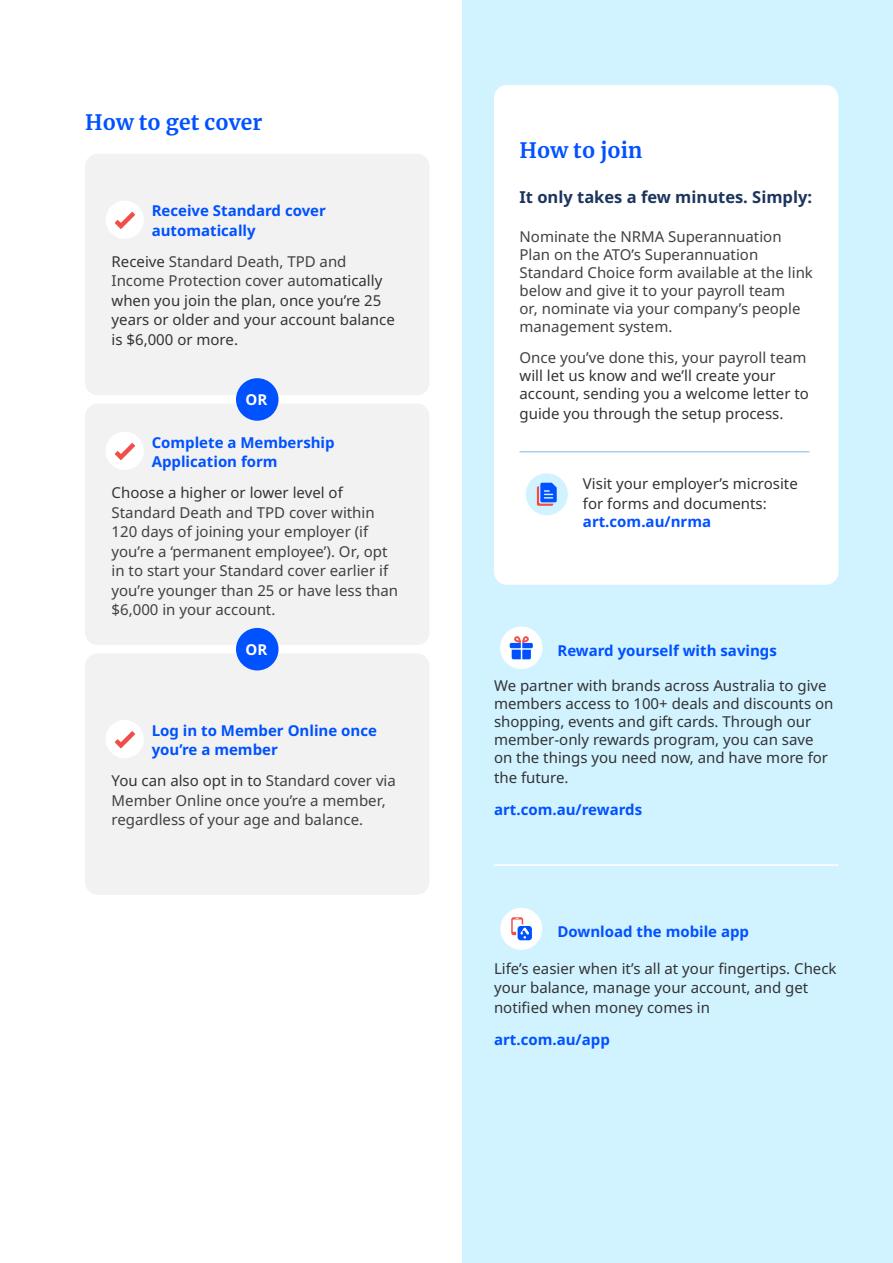
<style>
.page{position:relative;width:893px;height:1263px;background:#fff}
.page>*{position:absolute;margin:0;border:0;box-sizing:border-box;transform-origin:0 0}
.SEN-H1{font:700 21px "Merriweather";letter-spacing:.005em;color:#0051ff}
.SEN-H2{font:700 16.5px "Noto Sans";color:#1c355e}
.SEN-para{font:15px/19.5px "Noto Sans";color:#333}
.SEN-para-2{font:15px/19.5px "Noto Sans";color:#414042}
.SEN-H2-2{font:15px/18px "Noto Sans";color:#414042}
.SEN-para-3{font:700 15px/19.5px "Noto Sans";color:#0051ff}
.Box-Heading{font:700 15px "Noto Sans";color:#0051ff}
.SEN-para-4{font:700 15px "Noto Sans";color:#fff}
.s1{color:#414042}
.s2{color:#333}
</style>
<div class="page">
<div style="left:462px;top:0;width:431px;height:1263px;background:#d1f2ff"></div>
<div style="left:494px;top:85px;width:344px;height:500px;background:#fff;border-radius:13px"></div>
<hr style="left:519px;top:451px;width:290px;height:1px;background:#a1d0f9">
<div style="left:526px;top:473px;width:42px;height:42px;background:#d1f2ff;border-radius:50%"></div>
<svg style="left:537px;top:483px;width:20px;height:23px"></svg>
<div style="left:500px;top:626px;width:43px;height:43px;background:#fff;border-radius:50%"></div>
<svg style="left:510px;top:636px;width:23px;height:23px"></svg>
<hr style="left:494px;top:864px;width:344px;height:2px;background:#fff">
<div style="left:500px;top:908px;width:42px;height:42px;background:#fff;border-radius:50%"></div>
<svg style="left:511px;top:917px;width:21px;height:23px"></svg>
<div style="left:85px;top:154px;width:344px;height:241px;background:#f2f2f2;border-radius:13px"></div>
<div style="left:85px;top:653px;width:344px;height:242px;background:#f2f2f2;border-radius:13px"></div>
<div style="left:85px;top:404px;width:344px;height:241px;background:#f2f2f2;border-radius:13px"></div>
<div style="left:236px;top:378px;width:43px;height:43px;background:#0051ff;border-radius:50%"></div>
<div style="left:236px;top:628px;width:43px;height:42px;background:#0051ff;border-radius:50%"></div>
<div style="left:106px;top:201px;width:38px;height:38px;background:#fff;border-radius:50%"></div>
<svg style="left:115px;top:212px;width:20px;height:17px"></svg>
<div style="left:106px;top:432px;width:38px;height:38px;background:#fff;border-radius:50%"></div>
<svg style="left:115px;top:443px;width:20px;height:17px"></svg>
<div style="left:106px;top:720px;width:38px;height:38px;background:#fff;border-radius:50%"></div>
<svg style="left:115px;top:731px;width:20px;height:17px"></svg>
<p class="SEN-H1" style="left:85px;top:108px;width:179px">How to get cover</p>
<p class="SEN-para-3" style="left:152px;top:202px;width:176px">Receive Standard cover automatically</p>
<p class="SEN-para" style="left:112px;top:252px;width:285px">Receive <span class="s1">Standard Death, TPD and Income Protection cover auto</span>matically when you join the plan, once you’re 25 years or older and your account balance is $6,000 or more.</p>
<p class="SEN-para-4" style="left:246px;top:389px;width:23px">OR</p>
<p class="SEN-para-3" style="left:152px;top:433px;width:185px">Complete a Membership<br>Application form</p>
<p class="SEN-para-2" style="left:112px;top:483px;width:288px"><span class="s2">Choose a higher or lower level of </span>Standard Death and TPD cover within 120 days of joining your employer (if you’re a ‘permanent employee’). Or, opt in to start your Standard cover earlier if you’re younger than 25 or have less than $6,000 in your account.</p>
<p class="SEN-para-4" style="left:246px;top:639px;width:23px">OR</p>
<p class="SEN-para-3" style="left:152px;top:721px;width:227px">Log in to Member Online once you’re a member</p>
<p class="SEN-para-2" style="left:112px;top:771px;width:286px"><span class="s2">You can also opt in to</span> Standard cover via<br>Member Online once you’re a member, regardless of your age and balance.</p>
<p class="SEN-H1" style="left:519px;top:136px;width:124px">How to join</p>
<p class="SEN-H2" style="left:519px;top:186px;width:294px">It only takes a few minutes. Simply:</p>
<p class="SEN-H2-2" style="left:519px;top:228px;width:295px">Nominate the NRMA Superannuation Plan on the ATO’s Superannuation Standard Choice form available at the link below and give it to your payroll team<br>or, nominate via your company’s people management system.</p>
<p class="SEN-para" style="left:519px;top:349px;width:291px;line-height:18px"><span class="s1">Once you’ve done this, your payroll team </span>will let us know and we’ll create your account, sending you a welcome letter to</p>
<p class="SEN-para" style="left:519px;top:404px;width:265px">guide you through the setup process.</p>
<p class="SEN-para" style="left:583px;top:474px;width:216px">Visit your employer’s microsite for forms and documents:</p>
<p class="SEN-para-3" style="left:583px;top:512px;width:130px">art.com.au/nrma</p>
<p class="Box-Heading" style="left:557px;top:640px;width:221px">Reward yourself with savings</p>
<p class="SEN-para" style="left:494px;top:677px;width:341px;line-height:18px">We partner with brands across Australia to give members access to 100+ deals and discounts on shopping, events and gift cards. Through our member-only rewards program, you can save on the things you need now, and have more for</p>
<p class="SEN-para" style="left:494px;top:768px;width:76px">the future.</p>
<p class="SEN-para-3" style="left:494px;top:800px;width:150px">art.com.au/rewards</p>
<p class="Box-Heading" style="left:557px;top:921px;width:193px">Download the mobile app</p>
<p class="SEN-para" style="left:494px;top:959px;width:344px">Life’s easier when it’s all at your fingertips. Check your balance, manage your account, and get notified when money comes in</p>
<p class="SEN-para-3" style="left:494px;top:1030px;width:117px">art.com.au/app</p>
</div>
